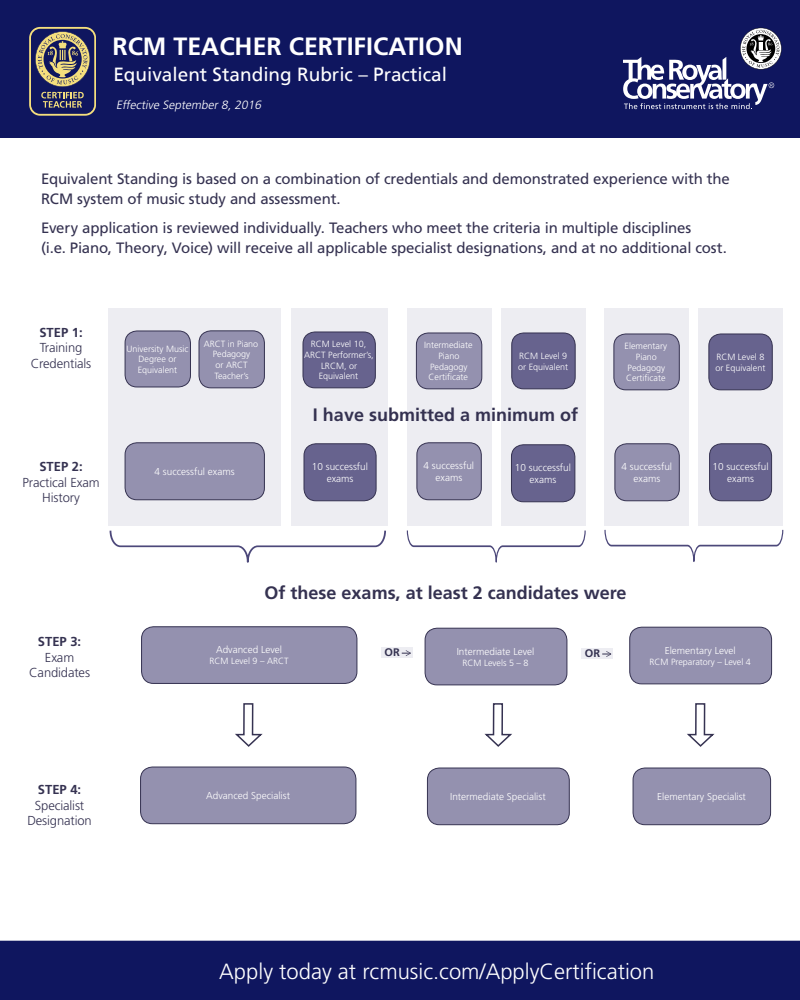
<style>
.page{position:relative;width:800px;height:1000px;background:#fff}
.page>*{position:absolute;margin:0;border:0;box-sizing:border-box;transform-origin:0 0}
.t1{font:700 25px "Frutiger LT Std";color:#fff}
.t2{font:300 22px "Frutiger LT Std";color:#fff}
.t3{font:19px "Frutiger";color:#fff}
.t4{font:700 18px "Frutiger LT Std";color:#353251}
.t5{font:15px/20px "Frutiger LT Std";letter-spacing:-.01em;color:#353251}
.t6{font:300 13px/15.6px "Frutiger LT Std";letter-spacing:-.01em;color:#353251;text-align:center}
.t7{font:700 13px "Frutiger LT Std";color:#353251}
.t8{font:italic 300 12px "Frutiger LT Std";color:#fff}
.t9{font:700 11px "Frutiger LT Std";color:#353251}
.t10{font:300 10px/12px "Frutiger LT Std";color:#fff;text-align:center}
.t11{font:300 9px/10.8px "Frutiger LT Std";color:#fff;text-align:center}
.s1{font-weight:700}
</style>
<div class="page">
<div style="left:381px;top:647px;width:32px;height:11px;background:#ededf2"></div>
<div style="left:698px;top:308px;width:85px;height:217px;background:#ededf2"></div>
<div style="left:604px;top:308px;width:85px;height:217px;background:#ededf2"></div>
<div style="left:501px;top:308px;width:85px;height:217px;background:#ededf2"></div>
<div style="left:407px;top:308px;width:85px;height:217px;background:#ededf2"></div>
<div style="left:291px;top:308px;width:96px;height:217px;background:#ededf2"></div>
<div style="left:108px;top:308px;width:173px;height:217px;background:#ededf2"></div>
<div style="left:125px;top:331px;width:65px;height:56px;background:#9491af;border-radius:12px"></div>
<div style="left:125px;top:330px;width:66px;height:57px;border:1px solid #353251;border-radius:12px"></div>
<div style="left:125px;top:443px;width:139px;height:57px;background:#9491af;border-radius:12px"></div>
<div style="left:125px;top:442px;width:140px;height:58px;border:1px solid #353251;border-radius:12px"></div>
<div style="left:199px;top:331px;width:65px;height:57px;background:#9491af;border-radius:12px"></div>
<div style="left:199px;top:330px;width:66px;height:58px;border:1px solid #353251;border-radius:12px"></div>
<div style="left:416px;top:333px;width:66px;height:56px;background:#9491af;border-radius:12px"></div>
<div style="left:416px;top:332px;width:66px;height:57px;border:1px solid #353251;border-radius:12px"></div>
<div style="left:614px;top:334px;width:65px;height:56px;background:#9491af;border-radius:12px"></div>
<div style="left:613px;top:333px;width:67px;height:57px;border:1px solid #353251;border-radius:12px"></div>
<div style="left:142px;top:627px;width:215px;height:56px;background:#9491af;border-radius:12px"></div>
<div style="left:141px;top:626px;width:216px;height:58px;border:1px solid #353251;border-radius:12px"></div>
<div style="left:425px;top:628px;width:142px;height:57px;background:#9491af;border-radius:12px"></div>
<div style="left:425px;top:628px;width:142px;height:57px;border:1px solid #353251;border-radius:12px"></div>
<div style="left:630px;top:627px;width:142px;height:57px;background:#9491af;border-radius:12px"></div>
<div style="left:629px;top:627px;width:143px;height:57px;border:1px solid #353251;border-radius:12px"></div>
<div style="left:710px;top:444px;width:62px;height:57px;background:#67638e;border-radius:12px"></div>
<div style="left:709px;top:443px;width:63px;height:58px;border:1px solid #353251;border-radius:12px"></div>
<div style="left:141px;top:767px;width:215px;height:57px;background:#9491af;border-radius:12px"></div>
<div style="left:140px;top:767px;width:216px;height:57px;border:1px solid #353251;border-radius:12px"></div>
<div style="left:427px;top:768px;width:142px;height:57px;background:#9491af;border-radius:12px"></div>
<div style="left:427px;top:768px;width:143px;height:57px;border:1px solid #353251;border-radius:12px"></div>
<div style="left:633px;top:768px;width:138px;height:57px;background:#9491af;border-radius:12px"></div>
<div style="left:633px;top:768px;width:138px;height:57px;border:1px solid #353251;border-radius:12px"></div>
<div style="left:303px;top:332px;width:72px;height:56px;background:#67638e;border-radius:12px"></div>
<div style="left:303px;top:331px;width:73px;height:57px;border:1px solid #353251;border-radius:12px"></div>
<div style="left:512px;top:333px;width:63px;height:56px;background:#67638e;border-radius:12px"></div>
<div style="left:511px;top:332px;width:65px;height:57px;border:1px solid #353251;border-radius:12px"></div>
<svg style="left:235px;top:703px;width:28px;height:44px"></svg>
<svg style="left:484px;top:703px;width:28px;height:44px"></svg>
<div style="left:304px;top:444px;width:72px;height:57px;background:#67638e;border-radius:12px"></div>
<div style="left:304px;top:443px;width:73px;height:58px;border:1px solid #353251;border-radius:12px"></div>
<div style="left:511px;top:445px;width:64px;height:57px;background:#67638e;border-radius:12px"></div>
<div style="left:511px;top:444px;width:64px;height:58px;border:1px solid #353251;border-radius:12px"></div>
<div style="left:417px;top:443px;width:64px;height:57px;background:#9491af;border-radius:12px"></div>
<div style="left:416px;top:442px;width:66px;height:58px;border:1px solid #353251;border-radius:12px"></div>
<div style="left:709px;top:334px;width:63px;height:56px;background:#67638e;border-radius:12px"></div>
<div style="left:708px;top:333px;width:65px;height:57px;border:1px solid #353251;border-radius:12px"></div>
<div style="left:615px;top:444px;width:64px;height:57px;background:#9491af;border-radius:12px"></div>
<div style="left:614px;top:443px;width:66px;height:58px;border:1px solid #353251;border-radius:12px"></div>
<svg style="left:687px;top:703px;width:28px;height:44px"></svg>
<div style="left:0;top:941px;width:800px;height:59px;background:#0f165f"></div>
<div style="left:0;top:0;width:800px;height:138px;background:#0f165f"></div>
<svg style="left:623px;top:28px;width:159px;height:81px"></svg>
<svg style="left:109px;top:531px;width:277px;height:32px"></svg>
<svg style="left:406px;top:531px;width:180px;height:32px"></svg>
<svg style="left:604px;top:530px;width:180px;height:32px"></svg>
<svg style="left:402px;top:650px;width:9px;height:6px"></svg>
<div style="left:581px;top:648px;width:32px;height:11px;background:#ededf2"></div>
<svg style="left:602px;top:651px;width:9px;height:6px"></svg>
<svg style="left:29px;top:27px;width:67px;height:89px;background:#636069"></svg>
<p class="t1" style="left:112px;top:31px;width:352px">RCM TEACHER CERTIFICATION</p>
<p class="t3" style="left:113px;top:63px;width:335px">Equivalent Standing Rubric – Practical</p>
<p class="t8" style="left:116px;top:98px;width:149px">Effective September 8, 2016</p>
<p class="t5" style="left:41px;top:169px;width:690px">Equivalent Standing is based on a combination of credentials and demonstrated experience with the<br>RCM system of music study and assessment.</p>
<p class="t5" style="left:41px;top:218px;width:687px">Every application is reviewed individually. Teachers who meet the criteria in multiple disciplines<br>(i.e. Piano, Theory, Voice) will receive all applicable specialist designations, and at no additional cost.</p>
<p class="t7" style="left:39px;top:325px;width:45px">STEP 1:</p>
<p class="t6" style="left:40px;top:340px;width:44px">Training</p>
<p class="t6" style="left:31px;top:356px;width:62px">Credentials</p>
<p class="t11" style="left:127px;top:343px;width:63px">University Music</p>
<p class="t11" style="left:139px;top:354px;width:39px">Degree or</p>
<p class="t11" style="left:138px;top:365px;width:41px">Equivalent</p>
<p class="t11" style="left:204px;top:338px;width:56px">ARCT in Piano<br>Pedagogy</p>
<p class="t11" style="left:215px;top:360px;width:36px;text-align:left">or ARCT<br>Teacher’s</p>
<p class="t6" style="left:23px;top:459px;width:78px"><span class="s1">STEP 2:<br></span>Practical Exam<br>History</p>
<p class="t10" style="left:155px;top:466px;width:82px">4 successful exams</p>
<p class="t11" style="left:311px;top:339px;width:57px">RCM Level 10,</p>
<p class="t11" style="left:304px;top:350px;width:71px">ARCT Performer’s,<br>LRCM, or</p>
<p class="t11" style="left:319px;top:371px;width:41px">Equivalent</p>
<p class="t11" style="left:424px;top:340px;width:50px">Intermediate<br>Piano</p>
<p class="t11" style="left:430px;top:361px;width:39px">Pedagogy</p>
<p class="t11" style="left:429px;top:372px;width:41px">Certificate</p>
<p class="t11" style="left:519px;top:351px;width:50px">RCM Level 9</p>
<p class="t11" style="left:518px;top:361px;width:52px">or Equivalent</p>
<p class="t11" style="left:625px;top:341px;width:44px">Elementary<br>Piano</p>
<p class="t11" style="left:628px;top:362px;width:39px">Pedagogy</p>
<p class="t11" style="left:626px;top:373px;width:41px">Certificate</p>
<p class="t11" style="left:716px;top:352px;width:50px">RCM Level 8</p>
<p class="t11" style="left:715px;top:362px;width:52px">or Equivalent</p>
<p class="t4" style="left:313px;top:404px;width:267px">I have submitted a minimum of</p>
<p class="t10" style="left:424px;top:460px;width:52px">4 successful exams</p>
<p class="t10" style="left:312px;top:461px;width:58px">10 successful exams</p>
<p class="t10" style="left:515px;top:462px;width:58px">10 successful exams</p>
<p class="t10" style="left:622px;top:461px;width:52px">4 successful exams</p>
<p class="t10" style="left:713px;top:461px;width:58px">10 successful exams</p>
<p class="t7" style="left:38px;top:634px;width:45px">STEP 3:</p>
<p class="t6" style="left:29px;top:650px;width:62px">Exam<br>Candidates</p>
<p class="t4" style="left:265px;top:582px;width:363px">Of these exams, at least 2 candidates were</p>
<p class="t10" style="left:216px;top:644px;width:68px">Advanced Level</p>
<p class="t11" style="left:210px;top:656px;width:81px">RCM Level 9 – ARCT</p>
<p class="t10" style="left:457px;top:646px;width:79px">Intermediate Level</p>
<p class="t11" style="left:463px;top:657px;width:68px">RCM Levels 5 – 8</p>
<p class="t9" style="left:384px;top:646px;width:17px">OR</p>
<p class="t9" style="left:585px;top:647px;width:17px">OR</p>
<p class="t10" style="left:665px;top:645px;width:73px">Elementary Level</p>
<p class="t11" style="left:650px;top:656px;width:103px">RCM Preparatory – Level 4</p>
<p class="t6" style="left:27px;top:782px;width:66px"><span class="s1">STEP 4:<br></span>Specialist<br>Designation</p>
<p class="t10" style="left:206px;top:790px;width:85px">Advanced Specialist</p>
<p class="t10" style="left:450px;top:791px;width:97px">Intermediate Specialist</p>
<p class="t10" style="left:657px;top:791px;width:90px">Elementary Specialist</p>
<p class="t2" style="left:219px;top:959px;width:437px">Apply today at rcmusic.com/ApplyCertification</p>
</div>
